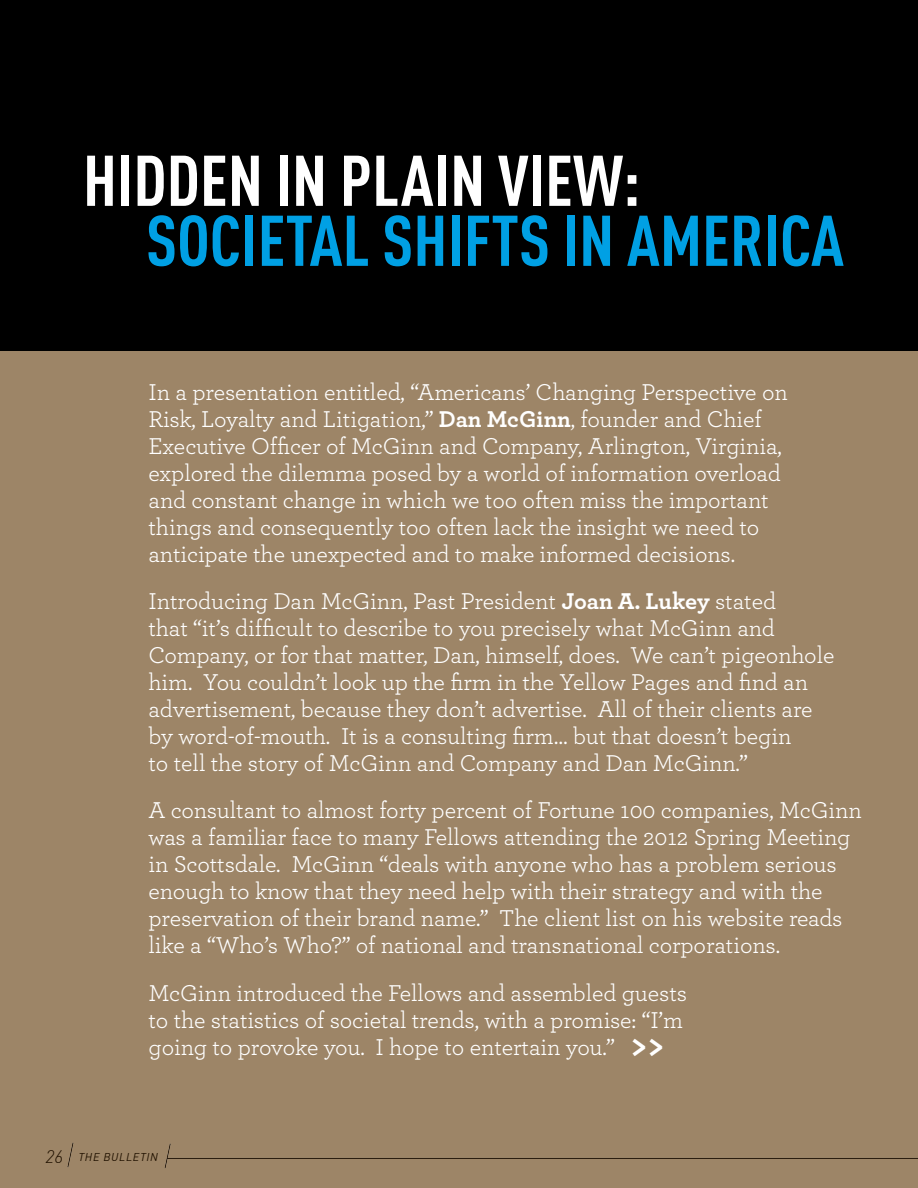
<style>
.page{position:relative;width:918px;height:1188px;background:#fff}
.page>*{position:absolute;margin:0;border:0;box-sizing:border-box;transform-origin:0 0}
.t1{font:700 70.5px/60px "DIN Cond";color:#00a0e4}
.t2{font:24px/27px "Archer";letter-spacing:-.005em;color:#fff}
.t3{font:italic 300 18px "DIN";color:#231f20}
.t4{font:italic 11.25px "DIN";letter-spacing:.06em;color:#201100}
.s1{color:#fff}
.s2{font-weight:700}
.s3{font-family:"Archer Bold LF";font-size:40.5px}
</style>
<div class="page">
<div style="left:0;top:351px;width:918px;height:837px;background:#9d8567"></div>
<hr style="left:167px;top:1158px;width:751px;height:1px;background:#201100">
<div style="left:46px;top:1150px;width:16px;height:13px;background:#9d8567"></div>
<svg style="left:68px;top:1143px;width:5px;height:24px"></svg>
<svg style="left:165px;top:1144px;width:6px;height:24px"></svg>
<div style="left:80px;top:1153px;width:78px;height:8px;background:#9d8567"></div>
<div style="left:0;top:0;width:918px;height:351px;background:#000"></div>
<p class="t1" style="left:146px;top:159px;width:700px;text-indent:-63px"><span class="s1">HIDDEN IN PLAIN VIEW:<br></span>SOCIETAL SHIFTS IN AMERICA</p>
<p class="t2" style="left:148px;top:381px;width:641px">In a presentation entitled, “Americans’ Changing Perspective on Risk, Loyalty and Litigation,” <span class="s2">Dan McGinn</span>, founder and Chief Executive Officer of McGinn and Company, Arlington, Virginia, explored the dilemma posed by a world of information overload and constant change in which we too often miss the important things and consequently too often lack the insight we need to anticipate the unexpected and to make informed decisions.</p>
<p class="t2" style="left:148px;top:590px;width:688px">Introducing Dan McGinn, Past President <span class="s2">Joan A. Lukey</span> stated<br>that “it’s difficult to describe to you precisely what McGinn and Company, or for that matter, Dan, himself, does. We can’t pigeonhole him. You couldn’t look up the firm in the Yellow Pages and find an advertisement, because they don’t advertise. All of their clients are by word-of-mouth. It is a consulting firm… but that doesn’t begin<br>to tell the story of McGinn and Company and Dan McGinn.”</p>
<p class="t2" style="left:148px;top:799px;width:715px">A consultant to almost forty percent of Fortune 100 companies, McGinn was a familiar face to many Fellows attending the 2012 Spring Meeting in Scottsdale. McGinn “deals with anyone who has a problem serious enough to know that they need help with their strategy and with the preservation of their brand name.” The client list on his website reads like a “Who’s Who?” of national and transnational corporations.</p>
<p class="t2" style="left:148px;top:981px;width:540px">McGinn introduced the Fellows and assembled guests to the statistics of societal trends, with a promise: “I’m going to provoke you. I hope to entertain you.” <span class="s3">&gt;&gt;</span></p>
<p class="t3" style="left:46px;top:1150px;width:19px">26</p>
<p class="t4" style="left:78px;top:1153px;width:81px">THE BULLETIN</p>
</div>
